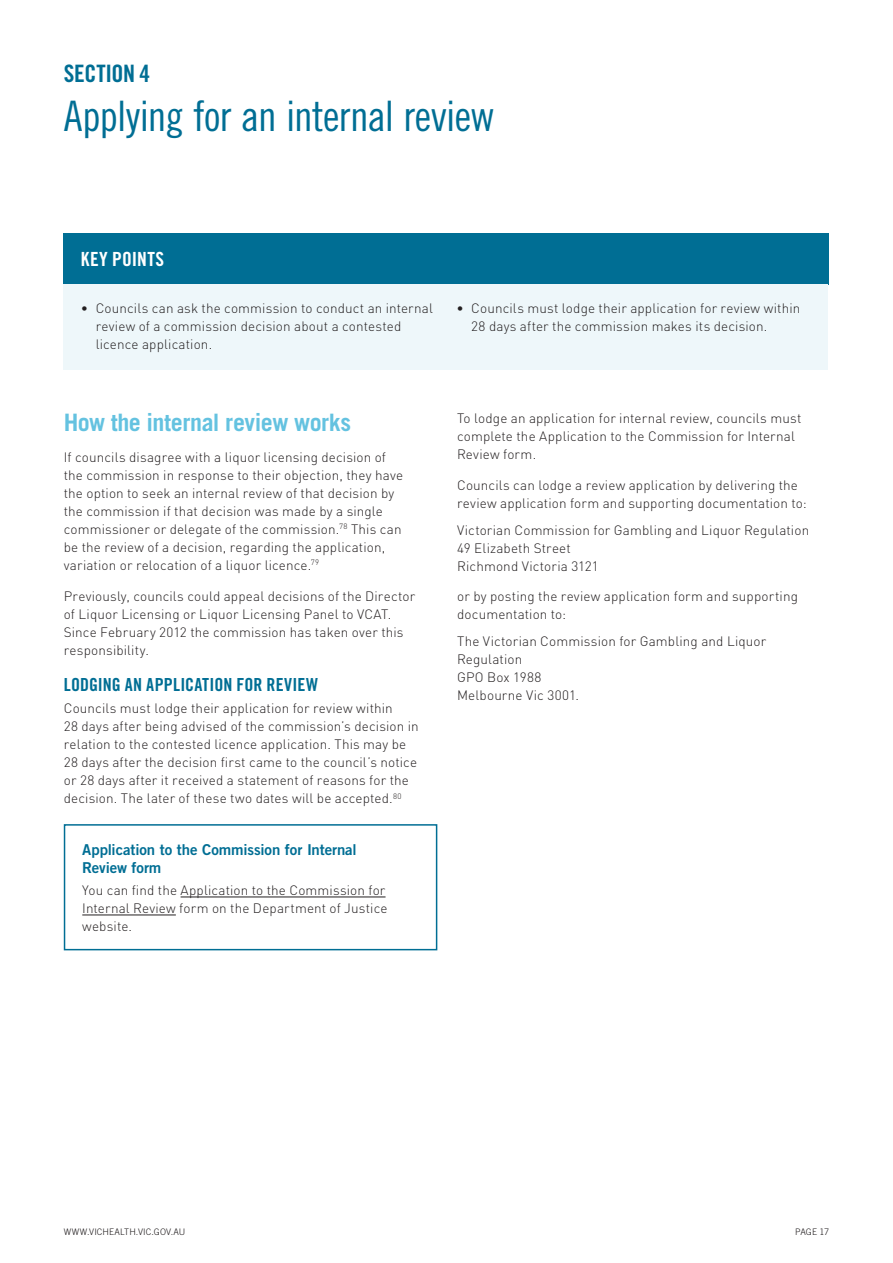
<style>
.page{position:relative;width:893px;height:1263px;background:#fff}
.page>*{position:absolute;margin:0;border:0;box-sizing:border-box;transform-origin:0 0}
.t1{font:42px "Trade Gothic Cond Eighteen";letter-spacing:-.015em;color:#006e94}
.t2{font:700 24px "Trade Gothic";letter-spacing:-.02em;color:#64c2e0}
.t3{font:24px "Trade Gothic Bold Cond Twenty";color:#006e94}
.t4{font:19.5px "Trade Gothic Bold Cond Twenty";letter-spacing:.025em;color:#fff}
.t5{font:18px "Trade Gothic Bold Cond Twenty";letter-spacing:.01em;color:#006e94}
.t6{font:15px/18px "Trade Gothic Bold Two";letter-spacing:-.01em;color:#006e94}
.t7{font:300 13.5px/18px "DIN";letter-spacing:.01em;color:#231f20}
.t8{font:300 9px "Trade Gothic";letter-spacing:.01em;color:#231f20}
</style>
<div class="page">
<hr style="left:181px;top:897px;width:205px;height:1px;background:#231f20">
<hr style="left:82px;top:915px;width:94px;height:1px;background:#231f20">
<div style="left:64px;top:824px;width:373px;height:126px;border:2px solid #006e94"></div>
<div style="left:64px;top:234px;width:765px;height:51px;background:#006e94"></div>
<div style="left:64px;top:285px;width:764px;height:85px;background:#eef7fa"></div>
<h2 class="t3" style="left:64px;top:59px;width:11px">SECTION</h2>
<h2 class="t3" style="left:139px;top:59px;width:12px">4</h2>
<h1 class="t1" style="left:64px;top:91px;width:432px">Applying for an internal review</h1>
<h3 class="t4" style="left:81px;top:247px;width:85px">KEY POINTS</h3>
<p class="t7" style="left:96px;top:299px;width:339px;text-indent:-15px">• Councils can ask the commission to conduct an internal review of a commission decision about a contested licence application.</p>
<p class="t7" style="left:471px;top:299px;width:330px;text-indent:-15px">• Councils must lodge their application for review within<br>28 days after the commission makes its decision.</p>
<h2 class="t2" style="left:64px;top:408px;width:289px">How the internal review works</h2>
<p class="t7" style="left:64px;top:448px;width:341px">If councils disagree with a liquor licensing decision of the commission in response to their objection, they have the option to seek an internal review of that decision by the commission if that decision was made by a single commissioner or delegate of the commission.<sup>78</sup> This can be the review of a decision, regarding the application, variation or relocation of a liquor licence.<sup>79</sup></p>
<p class="t7" style="left:64px;top:586px;width:353px">Previously, councils could appeal decisions of the Director of Liquor Licensing or Liquor Licensing Panel to VCAT.<br>Since February 2012 the commission has taken over this responsibility.</p>
<h3 class="t5" style="left:64px;top:674px;width:255px">LODGING AN APPLICATION FOR REVIEW</h3>
<p class="t7" style="left:64px;top:699px;width:356px">Councils must lodge their application for review within<br>28 days after being advised of the commission’s decision in relation to the contested licence application. This may be 28 days after the decision first came to the council’s notice or 28 days after it received a statement of reasons for the decision. The later of these two dates will be accepted.<sup>80</sup></p>
<p class="t6" style="left:82px;top:840px;width:276px">Application to the Commission for Internal<br>Review form</p>
<p class="t7" style="left:82px;top:881px;width:307px">You can find the Application to the Commission for<br>Internal Review form on the Department of Justice website.</p>
<p class="t7" style="left:457px;top:409px;width:346px">To lodge an application for internal review, councils must complete the Application to the Commission for Internal<br>Review form.</p>
<p class="t7" style="left:457px;top:476px;width:351px">Councils can lodge a review application by delivering the review application form and supporting documentation to:</p>
<p class="t7" style="left:457px;top:521px;width:354px">Victorian Commission for Gambling and Liquor Regulation<br>49 Elizabeth Street<br>Richmond Victoria 3121</p>
<p class="t7" style="left:457px;top:587px;width:342px">or by posting the review application form and supporting documentation to:</p>
<p class="t7" style="left:457px;top:632px;width:311px">The Victorian Commission for Gambling and Liquor<br>Regulation<br>GPO Box 1988<br>Melbourne Vic 3001.</p>
<p class="t8" style="left:64px;top:1226px;width:123px">WWW.VICHEALTH.VIC.GOV.AU</p>
<p class="t8" style="left:795px;top:1226px;width:36px">PAGE 17</p>
</div>
